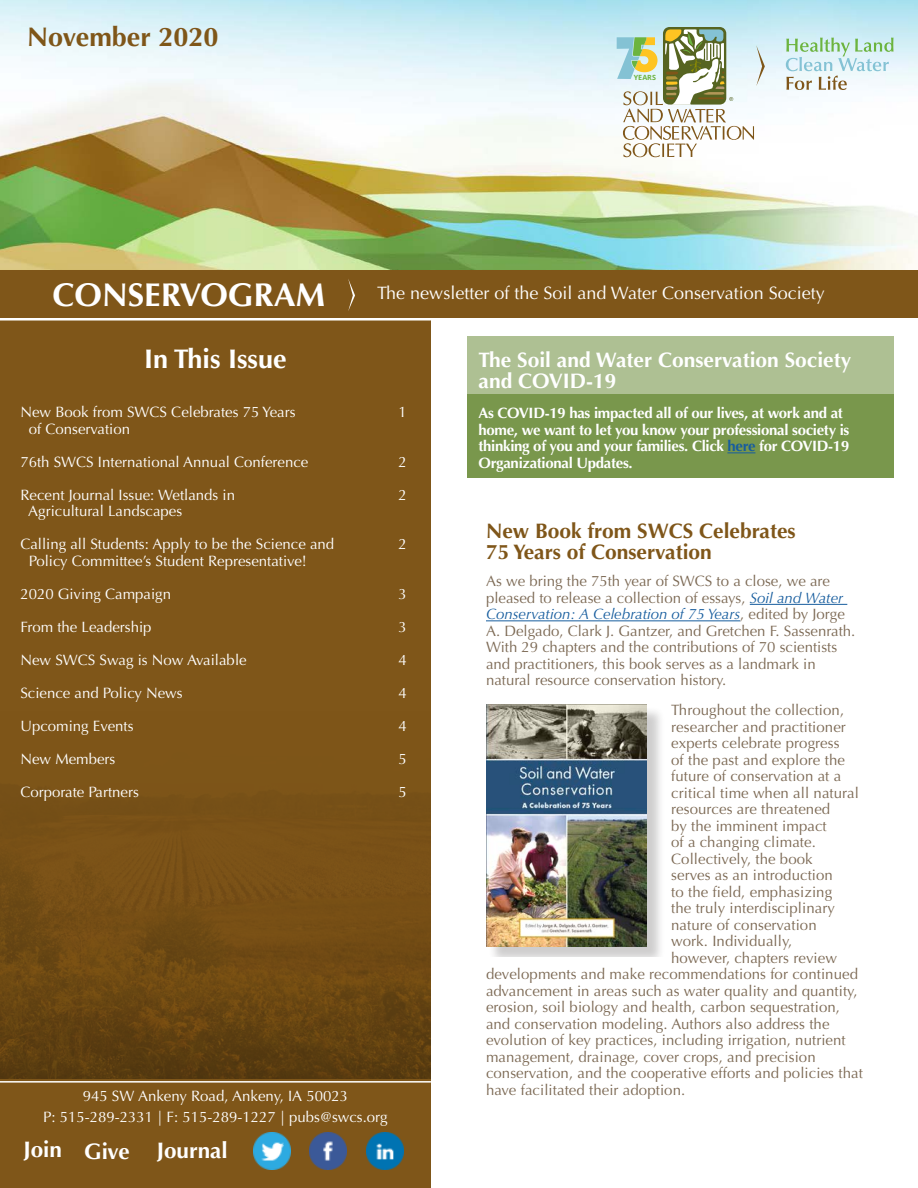
<style>
.page{position:relative;width:918px;height:1188px;background:#fff}
.page>*{position:absolute;margin:0;border:0;box-sizing:border-box;transform-origin:0 0}
.t1{font:700 33px "Optima";color:#fff}
.Issue_title{font:700 27px "Optima";color:#7f5619}
.article_title{font:700 27px "Optima";color:#fff}
.body{font:700 22.5px "Optima";color:#fff}
.article_title-2{font:700 21px/21px "Optima";color:#7f5619}
.body-2{font:700 21px/21px "Optima";color:#fff}
.t2{font:18px "Optima";color:#fff}
.body-3{font:15px/16.5px "Optima";letter-spacing:.005em;color:#7c6954}
.body-4{font:15px "Optima";color:#fff}
.body-5{font:700 15px/16.5px "Optima";letter-spacing:-.02em;color:#fff}
.t3{font:700 7.2px "Open Sans";color:#6cb43f}
.s1{color:#175d9e}
.s2{font-style:italic;color:#175d9e}
</style>
<div class="page">
<img style="left:0;top:0;width:918px;height:270px">
<div style="left:0;top:270px;width:918px;height:48px;background:#7f5619"></div>
<svg style="left:348px;top:279px;width:7px;height:32px"></svg>
<div style="left:467px;top:336px;width:426px;height:58px;background:#aec093"></div>
<div style="left:467px;top:394px;width:426px;height:83px;background:#79974c"></div>
<hr style="left:750px;top:604px;width:97px;height:1px;background:#175d9e">
<hr style="left:486px;top:620px;width:254px;height:1px;background:#175d9e">
<div style="left:0;top:321px;width:431px;height:867px;background:#7f5619"></div>
<hr style="left:0;top:1081px;width:431px;height:2px;background:#fff">
<img style="left:310px;top:1133px;width:37px;height:37px">
<img style="left:366px;top:1133px;width:37px;height:37px">
<img style="left:253px;top:1133px;width:37px;height:37px">
<img style="left:0;top:797px;width:431px;height:282px">
<div style="left:663px;top:27px;width:63px;height:78px;background:#566421;border-radius:7px"></div>
<svg style="left:617px;top:29px;width:148px;height:128px"></svg>
<svg style="left:786px;top:38px;width:108px;height:52px"></svg>
<svg style="left:727px;top:452px;width:28px;height:1px"></svg>
<div style="left:488px;top:706px;width:177px;height:251px;background:#231f20;opacity:.22"></div>
<img style="left:486px;top:704px;width:160px;height:242px">
<p class="Issue_title" style="left:27px;top:21px;width:193px">November 2020</p>
<p class="t3" style="left:634px;top:72px;width:24px">YEARS</p>
<h1 class="t1" style="left:52px;top:275px;width:274px">CONSERVOGRAM</h1>
<p class="t2" style="left:377px;top:283px;width:449px">The newsletter of the Soil and Water Conservation Society</p>
<p class="article_title" style="left:144px;top:343px;width:144px">In This Issue</p>
<p class="body-4" style="left:20px;top:403px;width:277px">New Book from SWCS Celebrates 75 Years</p>
<p class="body-4" style="left:398px;top:403px;width:10px">1</p>
<p class="body-4" style="left:29px;top:420px;width:103px">of Conservation</p>
<p class="body-4" style="left:20px;top:453px;width:289px">76th SWCS International Annual Conference</p>
<p class="body-4" style="left:398px;top:453px;width:10px">2</p>
<p class="body-4" style="left:20px;top:486px;width:216px">Recent Journal Issue: Wetlands in</p>
<p class="body-4" style="left:398px;top:486px;width:10px">2</p>
<p class="body-4" style="left:28px;top:502px;width:156px">Agricultural Landscapes</p>
<p class="body-4" style="left:20px;top:535px;width:315px">Calling all Students: Apply to be the Science and</p>
<p class="body-4" style="left:398px;top:535px;width:10px">2</p>
<p class="body-4" style="left:29px;top:552px;width:280px">Policy Committee’s Student Representative!</p>
<p class="body-4" style="left:20px;top:585px;width:152px">2020 Giving Campaign</p>
<p class="body-4" style="left:398px;top:585px;width:10px">3</p>
<p class="body-4" style="left:20px;top:618px;width:133px">From the Leadership</p>
<p class="body-4" style="left:398px;top:618px;width:10px">3</p>
<p class="body-4" style="left:20px;top:651px;width:228px">New SWCS Swag is Now Available</p>
<p class="body-4" style="left:398px;top:651px;width:10px">4</p>
<p class="body-4" style="left:20px;top:684px;width:164px">Science and Policy News</p>
<p class="body-4" style="left:398px;top:684px;width:10px">4</p>
<p class="body-4" style="left:20px;top:717px;width:115px">Upcoming Events</p>
<p class="body-4" style="left:398px;top:717px;width:10px">4</p>
<p class="body-4" style="left:20px;top:750px;width:97px">New Members</p>
<p class="body-4" style="left:398px;top:750px;width:10px">5</p>
<p class="body-4" style="left:20px;top:783px;width:120px">Corporate Partners</p>
<p class="body-4" style="left:398px;top:783px;width:10px">5</p>
<p class="body-4" style="left:83px;top:1087px;width:267px">945 SW Ankeny Road, Ankeny, IA 50023</p>
<p class="body-4" style="left:43px;top:1109px;width:346px">P: 515-289-2331 | F: 515-289-1227 | pubs@swcs.org</p>
<p class="body" style="left:24px;top:1136px;width:40px">Join</p>
<p class="body" style="left:84px;top:1138px;width:47px">Give</p>
<p class="body" style="left:157px;top:1137px;width:73px">Journal</p>
<p class="body-2" style="left:478px;top:350px;width:374px">The Soil and Water Conservation Society and COVID-19</p>
<p class="body-5" style="left:478px;top:405px;width:372px">As COVID-19 has impacted all of our lives, at work and at home, we want to let you know your professional society is thinking of you and your families. Click <span class="s1">here</span> for COVID-19<br>Organizational Updates.</p>
<p class="article_title-2" style="left:486px;top:521px;width:311px">New Book from SWCS Celebrates<br>75 Years of Conservation</p>
<p class="body-3" style="left:486px;top:573px;width:371px">As we bring the 75th year of SWCS to a close, we are pleased to release a collection of essays, <span class="s2">Soil and Water Conservation: A Celebration of 75 Years</span>, edited by Jorge A. Delgado, Clark J. Gantzer, and Gretchen F. Sassenrath.<br>With 29 chapters and the contributions of 70 scientists and practitioners, this book serves as a landmark in natural resource conservation history.</p>
<p class="body-3" style="left:671px;top:702px;width:174px">Throughout the collection,</p>
<p class="body-3" style="left:671px;top:719px;width:176px">researcher and practitioner</p>
<p class="body-3" style="left:671px;top:735px;width:170px">experts celebrate progress</p>
<p class="body-3" style="left:671px;top:752px;width:175px">of the past and explore the</p>
<p class="body-3" style="left:671px;top:768px;width:171px">future of conservation at a</p>
<p class="body-3" style="left:671px;top:785px;width:189px">critical time when all natural</p>
<p class="body-3" style="left:671px;top:801px;width:161px">resources are threatened</p>
<p class="body-3" style="left:671px;top:818px;width:157px">by the imminent impact</p>
<p class="body-3" style="left:671px;top:834px;width:146px">of a changing climate.</p>
<p class="body-3" style="left:671px;top:851px;width:143px">Collectively, the book</p>
<p class="body-3" style="left:671px;top:867px;width:163px">serves as an introduction</p>
<p class="body-3" style="left:671px;top:884px;width:162px">to the field, emphasizing</p>
<p class="body-3" style="left:671px;top:900px;width:165px">the truly interdisciplinary</p>
<p class="body-3" style="left:671px;top:917px;width:147px">nature of conservation</p>
<p class="body-3" style="left:671px;top:933px;width:123px">work. Individually,</p>
<p class="body-3" style="left:671px;top:950px;width:167px">however, chapters review</p>
<p class="body-3" style="left:486px;top:966px;width:374px">developments and make recommendations for continued</p>
<p class="body-3" style="left:486px;top:983px;width:373px">advancement in areas such as water quality and quantity,</p>
<p class="body-3" style="left:486px;top:999px;width:356px">erosion, soil biology and health, carbon sequestration,</p>
<p class="body-3" style="left:486px;top:1016px;width:345px">and conservation modeling. Authors also address the</p>
<p class="body-3" style="left:486px;top:1032px;width:361px">evolution of key practices, including irrigation, nutrient</p>
<p class="body-3" style="left:486px;top:1049px;width:331px">management, drainage, cover crops, and precision</p>
<p class="body-3" style="left:486px;top:1065px;width:378px">conservation, and the cooperative efforts and policies that</p>
<p class="body-3" style="left:486px;top:1082px;width:201px">have facilitated their adoption.</p>
</div>
